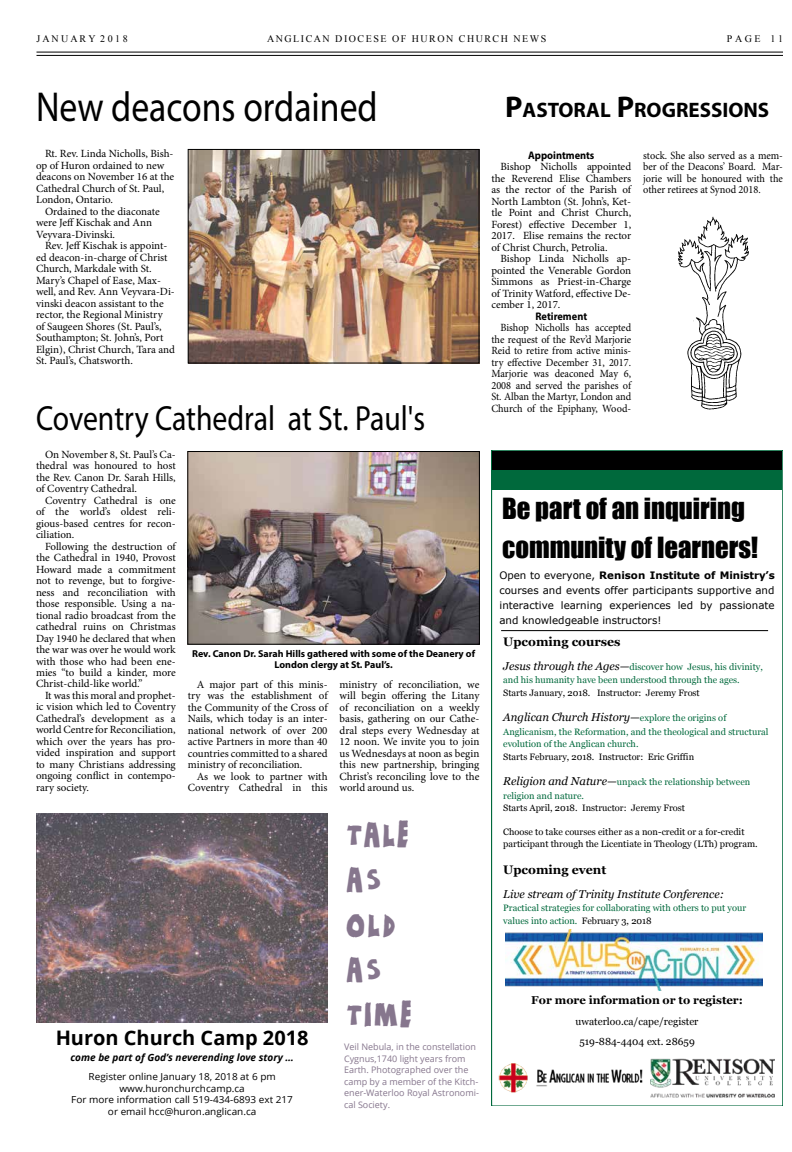
<style>
.page{position:relative;width:792px;height:1152px;background:#fff}
.page>*{position:absolute;margin:0;border:0;box-sizing:border-box;transform-origin:0 0}
.t1{font:42px "Myriad Pro";color:#000;scale:.85 1}
.t2{font:38px/45px "Justadream Solid";color:#86768d}
.t3{font:35px "Myriad Pro";color:#000;scale:.85 1}
.t4{font:26.8px/38.8px "Impact";color:#000}
.t5{font:700 21px "Myriad Pro";color:#000}
.t6{font:700 20px "Open Sans";color:#000}
.t7{font:700 12.4px "Georgia";color:#000}
.t8{font:700 12.3px "Georgia";color:#000}
.t9{font:italic 11.4px "Georgia";color:#000}
.t10{font:700 11.4px "Georgia";color:#000}
.t11{font:11px/11.5px "Minion Pro";color:#000;text-align:justify}
.t12{font:11px/11.5px "Minion Pro";color:#000;text-align:justify;scale:.94 1}
.t13{font:700 11px "Myriad Pro";color:#000;scale:.94 1}
.t14{font:10.3px "Verdana";color:#000}
.t15{font:10.2px/14.9px "Verdana";color:#000;text-align:justify}
.t16{font:10.2px/20.1px "Georgia";color:#000;text-align:center}
.t17{font:700 10px/11px "Myriad Pro";color:#000;text-align:center}
.t18{font:10px "Times New Roman";letter-spacing:.15em;color:#000}
.t19{font:italic 700 10px "Open Sans";color:#000}
.t20{font:9.6px/11.5px "Open Sans";color:#000;text-align:center;scale:1.04 1}
.t21{font:9.3px/13.3px "Georgia";color:#00693c}
.t22{font:9.3px/12.5px "Georgia";color:#000}
.t23{font:9px/11.5px "Open Sans";color:#86768d}
.s1{font-size:30px}
.s2{font-weight:700}
.s3{font-style:italic;font-size:11.4px;color:#000}
.s4{font-style:normal;font-size:9.3px;color:#00693c}
.s5{color:#000}
</style>
<div class="page">
<hr style="left:36px;top:52px;width:747px;height:1px;background:#000">
<hr style="left:36px;top:55px;width:747px;height:1px;background:#000">
<img style="left:189px;top:453px;width:289px;height:190px">
<div style="left:187px;top:451px;width:293px;height:194px;border:1px solid #000"></div>
<img style="left:36px;top:813px;width:292px;height:209px">
<svg style="left:491px;top:451px;width:292px;height:655px"></svg>
<div style="left:492px;top:451px;width:290px;height:20px;background:#000"></div>
<img style="left:650px;top:1059px;width:125px;height:39px">
<img style="left:506px;top:930px;width:257px;height:61px">
<img style="left:494px;top:1059px;width:153px;height:39px">
<hr style="left:501px;top:630px;width:267px;height:1px;background:#000">
<div style="left:492px;top:471px;width:290px;height:19px;background:#00693c"></div>
<img style="left:190px;top:151px;width:287px;height:210px">
<div style="left:188px;top:149px;width:291px;height:214px;border:1px solid #000"></div>
<img style="left:678px;top:216px;width:71px;height:194px">
<p class="t18" style="left:36px;top:32px;width:93px">J A N U A R Y 2 0 1 8</p>
<p class="t18" style="left:267px;top:32px;width:281px">ANGLICAN DIOCESE OF HURON CHURCH NEWS</p>
<p class="t18" style="left:727px;top:32px;width:58px">PAGE 11</p>
<h1 class="t1" style="left:36px;top:81px;width:404px">New deacons ordained</h1>
<p class="t11" style="left:36px;top:148px;width:140px;text-align:left;text-indent:9px">Rt. Rev. Linda Nicholls, Bish&shy;op of Huron ordained to new deacons on November 16 at the<br>Cathedral Church of St. Paul,<br>London, Ontario.</p>
<p class="t11" style="left:36px;top:206px;width:125px;text-align:left;text-indent:9px">Ordained to the diaconate were Jeff Kischak and Ann<br>Veyvara-Divinski.</p>
<p class="t11" style="left:36px;top:240px;width:140px;text-align:left;text-indent:9px">Rev. Jeff Kischak is appoint&shy;ed deacon-in-charge of Christ<br>Church, Markdale with St.<br>Mary’s Chapel of Ease, Max&shy;well, and Rev. Ann Veyvara-Di&shy;vinski deacon assistant to the rector, the Regional Ministry<br>of Saugeen Shores (St. Paul’s,<br>Southampton; St. John’s, Port<br>Elgin), Christ Church, Tara and<br>St. Paul’s, Chatsworth.</p>
<h3 class="t3" style="left:36px;top:397px;width:459px">Coventry Cathedral at St. Paul's</h3>
<p class="t11" style="left:36px;top:448px;width:141px;text-indent:9px">On November 8, St. Paul’s Ca&shy;thedral was honoured to host the Rev. Canon Dr. Sarah Hills, of Coventry Cathedral.</p>
<p class="t11" style="left:36px;top:494px;width:141px;text-indent:9px">Coventry Cathedral is one of the world’s oldest reli&shy;gious-based centres for recon&shy;ciliation.</p>
<p class="t11" style="left:36px;top:540px;width:141px;text-indent:9px">Following the destruction of the Cathedral in 1940, Provost Howard made a commitment not to revenge, but to forgive&shy;ness and reconciliation with those responsible. Using a na&shy;tional radio broadcast from the cathedral ruins on Christmas Day 1940 he declared that when the war was over he would work with those who had been ene&shy;mies “to build a kinder, more Christ-child-like world.”</p>
<p class="t11" style="left:36px;top:690px;width:141px;text-indent:9px">It was this moral and prophet&shy;ic vision which led to Coventry Cathedral’s development as a world Centre for Reconciliation, which over the years has pro&shy;vided inspiration and support to many Christians addressing ongoing conflict in contempo&shy;rary society.</p>
<p class="t11" style="left:188px;top:679px;width:141px;text-indent:9px">A major part of this minis&shy;try was the establishment of the Community of the Cross of Nails, which today is an inter&shy;national network of over 200 active Partners in more than 40 countries committed to a shared ministry of reconciliation.</p>
<p class="t17" style="left:192px;top:648px;width:284px">Rev. Canon Dr. Sarah Hills gathered with some of the Deanery of<br>London clergy at St. Paul’s.</p>
<p class="t11" style="left:340px;top:679px;width:141px">ministry of reconciliation, we will begin offering the Litany of reconciliation on a weekly basis, gathering on our Cathe&shy;dral steps every Wednesday at 12 noon. We invite you to join us Wednesdays at noon as begin this new partnership, bringing Christ’s reconciling love to the world around us.</p>
<p class="t11" style="left:188px;top:771px;width:141px;text-align:right">As we look to partner with<br>Coventry Cathedral in this</p>
<h3 class="t6" style="left:56px;top:1024px;width:254px">Huron Church Camp 2018</h3>
<p class="t19" style="left:70px;top:1050px;width:225px">come be part of God’s neverending love story …</p>
<p class="t20" style="left:71px;top:1071px;width:215px">Register online January 18, 2018 at 6 pm www.huronchurchcamp.ca<br>For more information call 519-434-6893 ext 217 or email hcc@huron.anglican.ca</p>
<h2 class="t2" style="left:346px;top:810px;width:69px">TALE<br>AS<br>OLD<br>AS<br>TIME</h2>
<p class="t23" style="left:344px;top:1041px;width:136px">Veil Nebula, in the constellation<br>Cygnus,1740 light years from<br>Earth. Photographed over the camp by a member of the Kitch&shy;ener-Waterloo Royal Astronomi&shy;cal Society.</p>
<h3 class="t5" style="left:505px;top:97px;width:266px"><span class="s1">P</span>ASTORAL <span class="s1">P</span>ROGRESSIONS</h3>
<p class="t13" style="left:528px;top:148px;width:72px">Appointments</p>
<p class="t11" style="left:491px;top:161px;width:141px;text-indent:9px">Bishop Nicholls appointed the Reverend Elise Chambers as the rector of the Parish of North Lambton (St. John’s, Ket&shy;tle Point and Christ Church, Forest) effective December 1, 2017. Elise remains the rector of Christ Church, Petrolia.</p>
<p class="t11" style="left:491px;top:253px;width:141px;text-indent:9px">Bishop Linda Nicholls ap&shy;pointed the Venerable Gordon Simmons as Priest-in-Charge of Trinity Watford, effective De&shy;cember 1, 2017.</p>
<p class="t13" style="left:535px;top:309px;width:56px">Retirement</p>
<p class="t12" style="left:491px;top:322px;width:150px;text-indent:9px">Bishop Nicholls has accepted the request of the Rev’d Marjorie Reid to retire from active minis&shy;try effective December 31, 2017.<br>Marjorie was deaconed May 6, 2008 and served the parishes of St. Alban the Martyr, London and Church of the Epiphany, Wood-</p>
<p class="t12" style="left:643px;top:149px;width:150px">stock. She also served as a mem&shy;ber of the Deacons’ Board. Mar&shy;jorie will be honoured with the other retirees at Synod 2018.</p>
<h3 class="t4" style="left:502px;top:489px;width:258px">Be part of an inquiring community of learners!</h3>
<p class="t15" style="left:499px;top:568px;width:277px">Open to everyone, <span class="s2">Renison Institute of Ministry’s </span>courses and events offer participants supportive and interactive learning experiences led by passionate</p>
<p class="t14" style="left:499px;top:613px;width:163px">and knowledgeable instructors!</p>
<p class="t8" style="left:503px;top:634px;width:119px">Upcoming courses</p>
<p class="t21" style="left:503px;top:660px;width:261px"><span class="s3">Jesus through the Ages—</span>discover how Jesus, his divinity, and his humanity have been understood through the ages.</p>
<p class="t22" style="left:503px;top:686px;width:198px">Starts January, 2018. Instructor: Jeremy Frost</p>
<p class="t9" style="left:503px;top:710px;width:225px">Anglican Church History—<span class="s4">explore the origins of</span></p>
<p class="t21" style="left:503px;top:725px;width:267px;line-height:12.5px">Anglicanism, the Reformation, and the theological and structural evolution of the Anglican church.</p>
<p class="t22" style="left:503px;top:750px;width:192px">Starts February, 2018. Instructor: Eric Griffin</p>
<p class="t21" style="left:503px;top:776px;width:249px"><span class="s3">Religion and Nature—</span>unpack the relationship between religion and nature.</p>
<p class="t22" style="left:503px;top:802px;width:183px">Starts April, 2018. Instructor: Jeremy Frost</p>
<p class="t22" style="left:503px;top:826px;width:256px">Choose to take courses either as a non-credit or a for-credit participant through the Licentiate in Theology (LTh) program.</p>
<p class="t7" style="left:503px;top:862px;width:105px">Upcoming event</p>
<p class="t9" style="left:503px;top:887px;width:222px">Live stream of Trinity Institute Conference:</p>
<p class="t21" style="left:503px;top:902px;width:244px;line-height:12.5px">Practical strategies for collaborating with others to put your values into action. <span class="s5">February 3, 2018</span></p>
<p class="t10" style="left:531px;top:993px;width:213px">For more information or to register:</p>
<p class="t16" style="left:576px;top:1011px;width:124px">uwaterloo.ca/cape/register<br>519-884-4404 ext. 28659</p>
</div>
